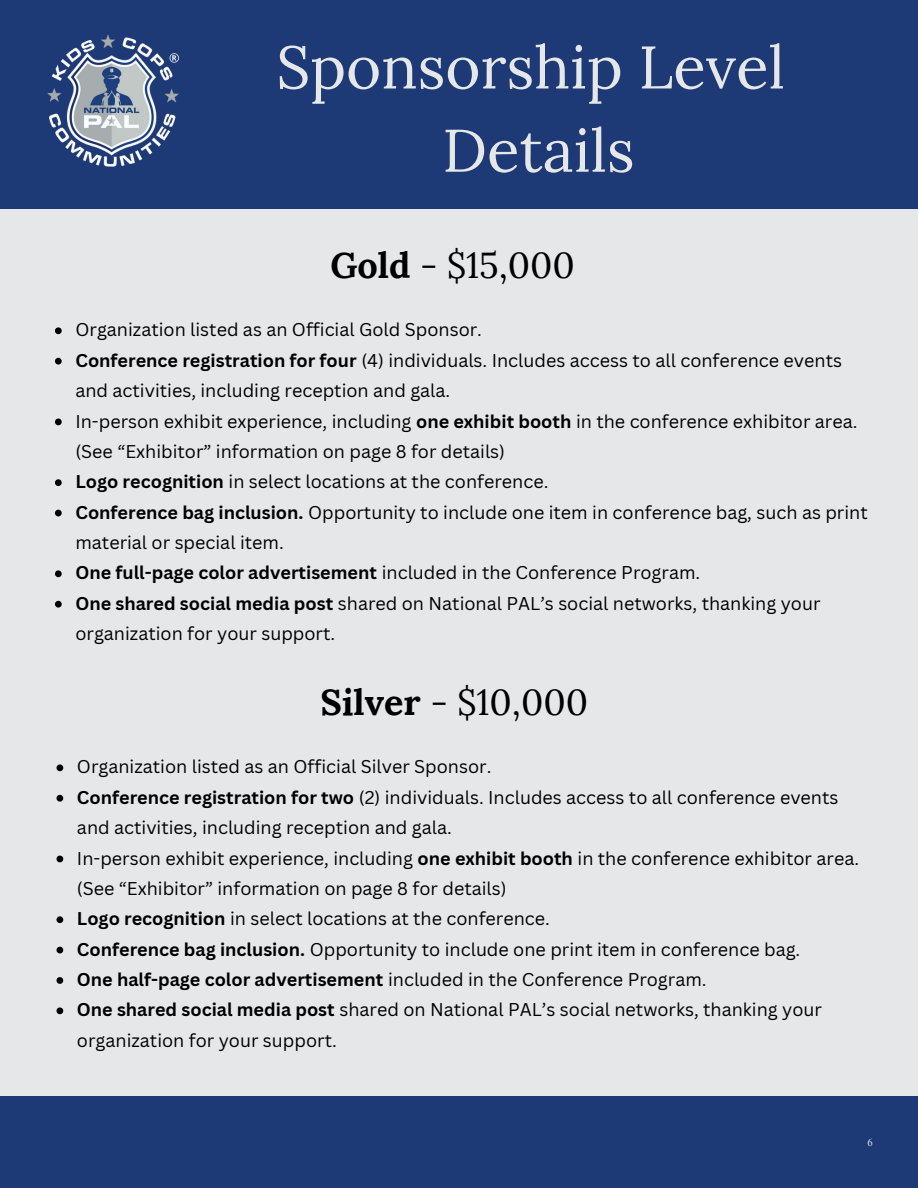
<style>
.page{position:relative;width:918px;height:1188px;background:#1d3a76}
.page>*{position:absolute;margin:0;border:0;box-sizing:border-box;transform-origin:0 0}
.t1{font:60px/83.2px "Lora";color:#e5e7e8;text-align:center}
.t2{font:36px "Lora";color:#000}
.t3{font:18px/30.3px "Canva Sans";color:#000}
.t4{font:10.5px "Times NRMT Pro";color:#e5e7e8}
.s1{font-weight:700}
</style>
<div class="page">
<img style="left:47px;top:34px;width:132px;height:133px">
<div style="left:0;top:209px;width:918px;height:887px;background:#e5e7e8"></div>
<svg style="left:55px;top:327px;width:7px;height:7px"></svg>
<svg style="left:55px;top:358px;width:7px;height:7px"></svg>
<svg style="left:55px;top:419px;width:7px;height:6px"></svg>
<svg style="left:55px;top:479px;width:7px;height:7px"></svg>
<svg style="left:55px;top:510px;width:7px;height:6px"></svg>
<svg style="left:55px;top:570px;width:7px;height:7px"></svg>
<svg style="left:55px;top:601px;width:7px;height:7px"></svg>
<svg style="left:57px;top:764px;width:6px;height:7px"></svg>
<svg style="left:57px;top:795px;width:6px;height:7px"></svg>
<svg style="left:57px;top:856px;width:6px;height:6px"></svg>
<svg style="left:57px;top:916px;width:6px;height:7px"></svg>
<svg style="left:57px;top:947px;width:6px;height:6px"></svg>
<svg style="left:57px;top:977px;width:6px;height:7px"></svg>
<svg style="left:57px;top:1007px;width:6px;height:7px"></svg>
<h1 class="t1" style="left:276px;top:25px;width:510px">Sponsorship Level<br>Details</h1>
<h2 class="t2" style="left:330px;top:242px;width:246px"><span class="s1">Gold</span> - $15,000</h2>
<p class="t3" style="left:75px;top:314px;width:408px">Organization listed as an Official Gold Sponsor.</p>
<p class="t3" style="left:75px;top:345px;width:768px"><span class="s1">Conference registration for four</span> (4) individuals. Includes access to all conference events and activities, including reception and gala.</p>
<p class="t3" style="left:75px;top:405px;width:784px">In-person exhibit experience, including <span class="s1">one exhibit booth</span> in the conference exhibitor area. (See “Exhibitor” information on page 8 for details)</p>
<p class="t3" style="left:75px;top:466px;width:475px"><span class="s1">Logo recognition</span> in select locations at the conference.</p>
<p class="t3" style="left:75px;top:497px;width:794px"><span class="s1">Conference bag inclusion.</span> Opportunity to include one item in conference bag, such as print material or special item.</p>
<p class="t3" style="left:75px;top:557px;width:626px"><span class="s1">One full-page color advertisement</span> included in the Conference Program.</p>
<p class="t3" style="left:75px;top:588px;width:747px"><span class="s1">One shared social media post</span> shared on National PAL’s social networks, thanking your organization for your support.</p>
<h2 class="t2" style="left:320px;top:679px;width:269px"><span class="s1">Silver</span> - $10,000</h2>
<p class="t3" style="left:77px;top:751px;width:416px">Organization listed as an Official Silver Sponsor.</p>
<p class="t3" style="left:77px;top:782px;width:763px"><span class="s1">Conference registration for two</span> (2) individuals. Includes access to all conference events and activities, including reception and gala.</p>
<p class="t3" style="left:77px;top:842px;width:784px">In-person exhibit experience, including <span class="s1">one exhibit booth</span> in the conference exhibitor area. (See “Exhibitor” information on page 8 for details)</p>
<p class="t3" style="left:77px;top:903px;width:475px"><span class="s1">Logo recognition</span> in select locations at the conference.</p>
<p class="t3" style="left:77px;top:934px;width:725px"><span class="s1">Conference bag inclusion.</span> Opportunity to include one print item in conference bag.</p>
<p class="t3" style="left:77px;top:964px;width:631px"><span class="s1">One half-page color advertisement</span> included in the Conference Program.</p>
<p class="t3" style="left:77px;top:994px;width:747px"><span class="s1">One shared social media post</span> shared on National PAL’s social networks, thanking your organization for your support.</p>
<p class="t4" style="left:867px;top:1138px;width:7px">6</p>
</div>
